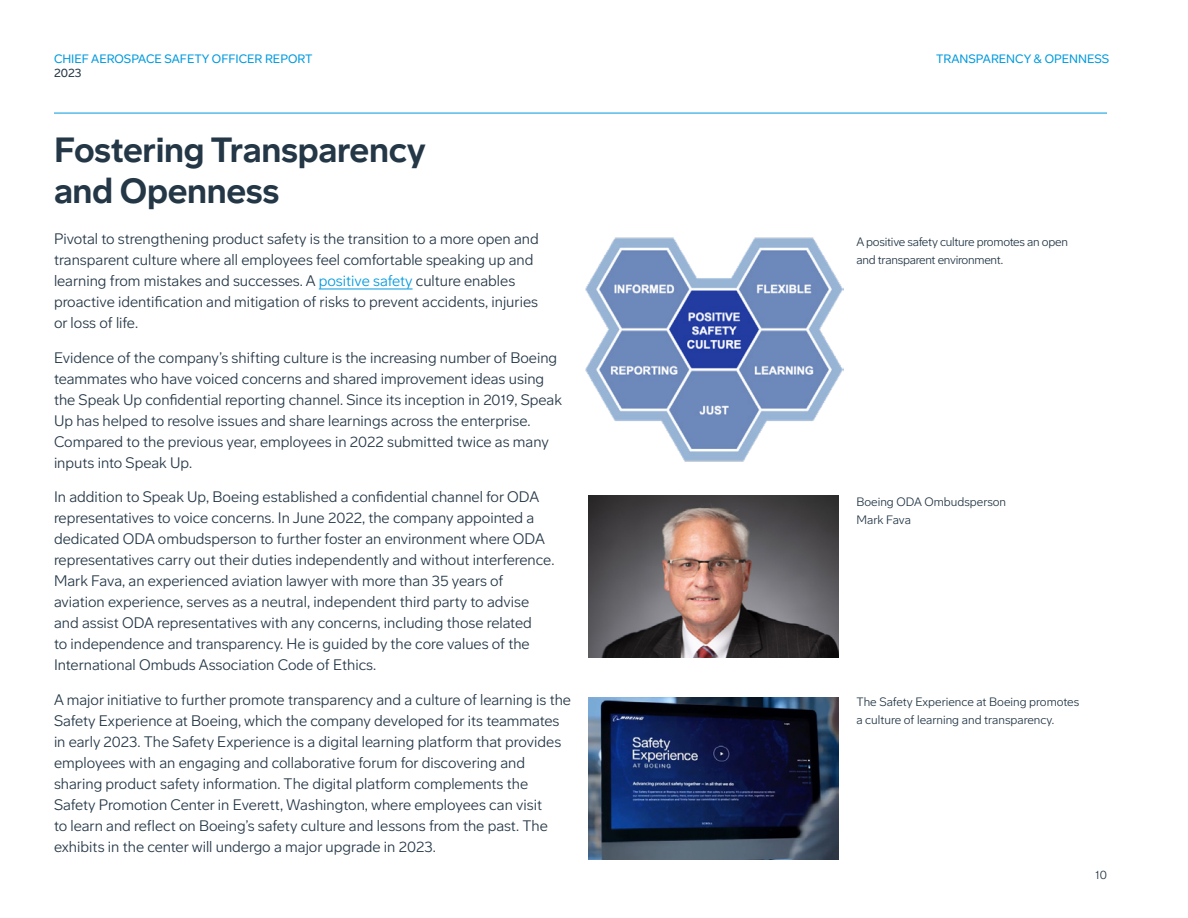
<style>
.page{position:relative;width:1188px;height:918px;background:#fff}
.page>*{position:absolute;margin:0;border:0;box-sizing:border-box;transform-origin:0 0}
.t1{font:700 34.5px/41.4px "Boeing Meso";letter-spacing:-.01em;color:#243746}
.t2{font:300 15px/21px "Boeing Meso";color:#243746}
.t3{font:300 12px/18px "Boeing Meso";letter-spacing:-.01em;color:#243746}
.t4{font:12px "Boeing Meso";color:#009ade}
.t5{font:12px "Boeing Meso";color:#243746}
.s1{color:#009ade}
</style>
<div class="page">
<hr style="left:54px;top:113px;width:1053px;height:1px;background:#009ade">
<img style="left:586px;top:238px;width:258px;height:224px">
<img style="left:589px;top:496px;width:249px;height:162px">
<img style="left:589px;top:697px;width:249px;height:162px">
<hr style="left:319px;top:289px;width:94px;height:1px;background:#009ade">
<p class="t4" style="left:54px;top:51px;width:260px">CHIEF AEROSPACE SAFETY OFFICER REPORT</p>
<p class="t5" style="left:54px;top:66px;width:29px">2023</p>
<h1 class="t1" style="left:54px;top:129px;width:374px">Fostering Transparency and Openness</h1>
<p class="t2" style="left:54px;top:229px;width:486px">Pivotal to strengthening product safety is the transition to a more open and transparent culture where all employees feel comfortable speaking up and learning from mistakes and successes. A <span class="s1">positive safety</span> culture enables proactive identification and mitigation of risks to prevent accidents, injuries or loss of life.</p>
<p class="t2" style="left:54px;top:347px;width:509px">Evidence of the company’s shifting culture is the increasing number of Boeing teammates who have voiced concerns and shared improvement ideas using the Speak Up confidential reporting channel. Since its inception in 2019, Speak Up has helped to resolve issues and share learnings across the enterprise.<br>Compared to the previous year, employees in 2022 submitted twice as many inputs into Speak Up.</p>
<p class="t2" style="left:54px;top:487px;width:502px">In addition to Speak Up, Boeing established a confidential channel for ODA representatives to voice concerns. In June 2022, the company appointed a dedicated ODA ombudsperson to further foster an environment where ODA representatives carry out their duties independently and without interference.<br>Mark Fava, an experienced aviation lawyer with more than 35 years of aviation experience, serves as a neutral, independent third party to advise and assist ODA representatives with any concerns, including those related<br>to independence and transparency. He is guided by the core values of the International Ombuds Association Code of Ethics.</p>
<p class="t2" style="left:54px;top:689px;width:519px">A major initiative to further promote transparency and a culture of learning is the Safety Experience at Boeing, which the company developed for its teammates in early 2023. The Safety Experience is a digital learning platform that provides employees with an engaging and collaborative forum for discovering and sharing product safety information. The digital platform complements the Safety Promotion Center in Everett, Washington, where employees can visit<br>to learn and reflect on Boeing’s safety culture and lessons from the past. The exhibits in the center will undergo a major upgrade in 2023.</p>
<p class="t4" style="left:936px;top:52px;width:175px">TRANSPARENCY &amp; OPENNESS</p>
<p class="t3" style="left:856px;top:233px;width:213px">A positive safety culture promotes an open and transparent environment.</p>
<p class="t3" style="left:856px;top:493px;width:151px">Boeing ODA Ombudsperson<br>Mark Fava</p>
<p class="t3" style="left:856px;top:693px;width:224px">The Safety Experience at Boeing promotes a culture of learning and transparency.</p>
<p class="t3" style="left:1095px;top:866px;width:13px">10</p>
</div>
